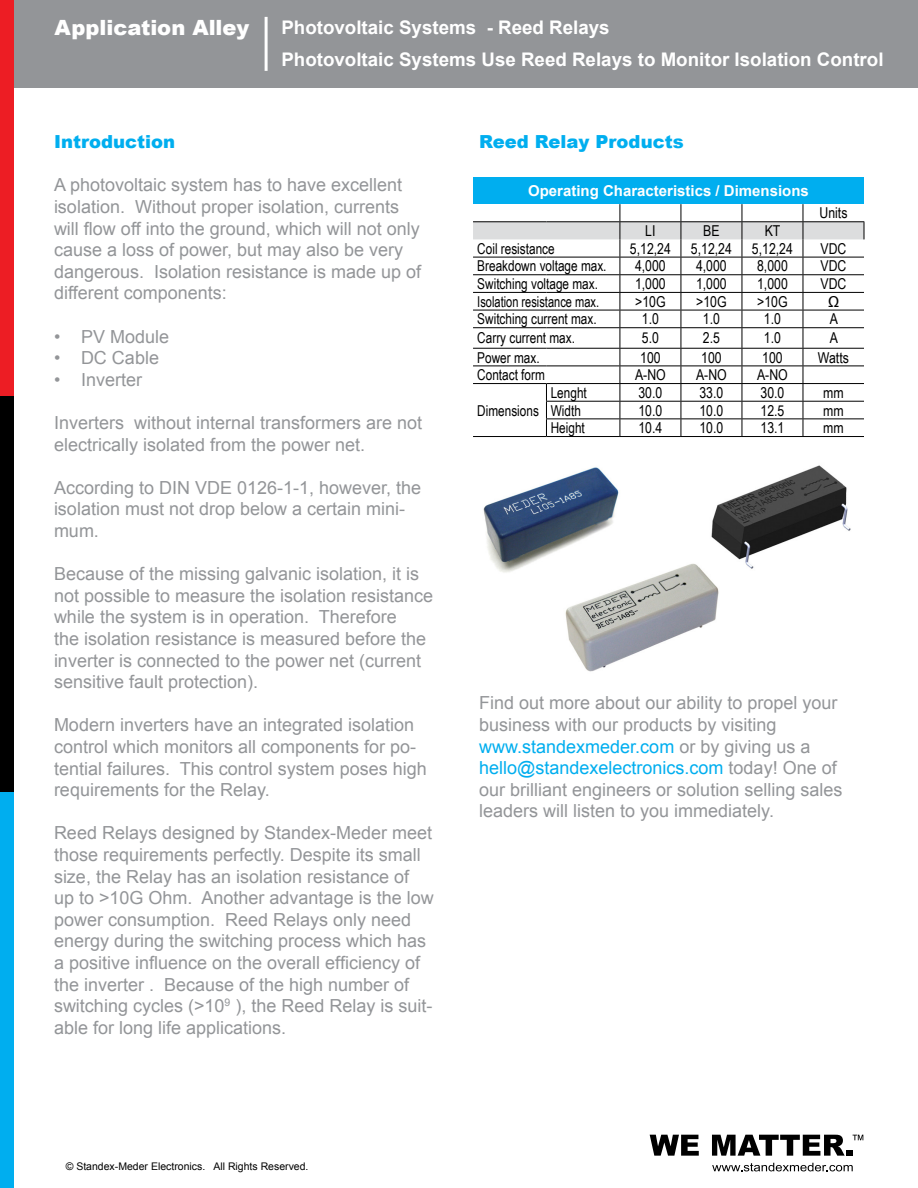
<style>
.page{position:relative;width:918px;height:1188px;background:#fff}
.page>*{position:absolute;margin:0;border:0;box-sizing:border-box;transform-origin:0 0}
.t1{font:900 21px "Arial";color:#fff}
.t2{font:700 18.75px/31.5px "Arial";color:#fff}
.t3{font:18px/21.6px "Arial";color:#939598}
.t4{font:900 18px "Arial";color:#00aeef}
.t5{font:15px "Arial Narrow";color:#000}
.t6{font:15px "Arial Narrow";color:#000;scale:.96 1}
.t7{font:700 15px "Arial";color:#fff}
.t8{font:15px "Arial Narrow";color:#000;scale:.9 1}
.t9{font:10.5px "Arial";color:#000}
.s1{color:#00aeef}
</style>
<div class="page">
<div style="left:0;top:0;width:918px;height:88px;background:#939598"></div>
<hr style="left:265px;top:17px;width:3px;height:54px;background:#fff">
<div style="left:0;top:0;width:14px;height:396px;background:#ed1d24"></div>
<div style="left:0;top:396px;width:14px;height:396px;background:#000"></div>
<div style="left:0;top:792px;width:14px;height:396px;background:#00aeef"></div>
<svg style="left:650px;top:1135px;width:49px;height:21px"></svg>
<svg style="left:712px;top:1135px;width:133px;height:21px"></svg>
<div style="left:846px;top:1150px;width:7px;height:6px;background:#000"></div>
<svg style="left:853px;top:1135px;width:10px;height:5px"></svg>
<svg style="left:712px;top:1163px;width:141px;height:8px"></svg>
<div style="left:473px;top:177px;width:391px;height:27px;background:#00aeef"></div>
<svg style="left:473px;top:204px;width:392px;height:232px"></svg>
<hr style="left:473px;top:436px;width:73px;height:1px;background:#000">
<hr style="left:546px;top:436px;width:74px;height:1px;background:#000">
<hr style="left:620px;top:436px;width:61px;height:1px;background:#000">
<hr style="left:681px;top:436px;width:61px;height:1px;background:#000">
<hr style="left:742px;top:436px;width:61px;height:1px;background:#000">
<hr style="left:803px;top:436px;width:61px;height:1px;background:#000">
<img style="left:565px;top:563px;width:154px;height:109px">
<img style="left:483px;top:467px;width:154px;height:116px">
<img style="left:708px;top:465px;width:143px;height:118px">
<p class="t1" style="left:55px;top:12px;width:196px">Application Alley</p>
<p class="t2" style="left:281px;top:13px;width:604px">Photovoltaic Systems - Reed Relays<br>Photovoltaic Systems Use Reed Relays to Monitor Isolation Control</p>
<p class="t4" style="left:54px;top:129px;width:123px">Introduction</p>
<p class="t3" style="left:54px;top:174px;width:369px">A photovoltaic system has to have excellent isolation. Without proper isolation, currents will flow off into the ground, which will not only cause a loss of power, but may also be very dangerous. Isolation resistance is made up of different components:</p>
<p class="t3" style="left:54px;top:326px;width:117px">• PV Module</p>
<p class="t3" style="left:54px;top:347px;width:107px">• DC Cable</p>
<p class="t3" style="left:54px;top:369px;width:90px">• Inverter</p>
<p class="t3" style="left:54px;top:412px;width:370px">Inverters without internal transformers are not electrically isolated from the power net.</p>
<p class="t3" style="left:54px;top:477px;width:369px">According to DIN VDE 0126-1-1, however, the isolation must not drop below a certain mini&shy;mum.</p>
<p class="t3" style="left:54px;top:563px;width:381px">Because of the missing galvanic isolation, it is not possible to measure the isolation resistance while the system is in operation. Therefore<br>the isolation resistance is measured before the inverter is connected to the power net (current sensitive fault protection).</p>
<p class="t3" style="left:54px;top:714px;width:374px">Modern inverters have an integrated isolation control which monitors all components for po&shy;tential failures. This control system poses high requirements for the Relay.</p>
<p class="t3" style="left:54px;top:822px;width:381px">Reed Relays designed by Standex-Meder meet those requirements perfectly. Despite its small size, the Relay has an isolation resistance of<br>up to &gt;10G Ohm. Another advantage is the low power consumption. Reed Relays only need energy during the switching process which has a positive influence on the overall efficiency of the inverter . Because of the high number of switching cycles (&gt;10<sup>9</sup> ), the Reed Relay is suit&shy;able for long life applications.</p>
<p class="t4" style="left:479px;top:128px;width:206px">Reed Relay Products</p>
<p class="t7" style="left:528px;top:181px;width:282px">Operating Characteristics / Dimensions</p>
<p class="t5" style="left:645px;top:220px;width:12px">LI</p>
<p class="t5" style="left:703px;top:220px;width:18px">BE</p>
<p class="t5" style="left:765px;top:220px;width:17px">KT</p>
<p class="t5" style="left:819px;top:202px;width:30px">Units</p>
<p class="t6" style="left:477px;top:237px;width:82px">Coil resistance</p>
<p class="t5" style="left:630px;top:237px;width:43px">5,12,24</p>
<p class="t5" style="left:691px;top:237px;width:43px">5,12,24</p>
<p class="t5" style="left:752px;top:237px;width:43px">5,12,24</p>
<p class="t5" style="left:821px;top:237px;width:27px">VDC</p>
<p class="t6" style="left:477px;top:255px;width:136px">Breakdown voltage max.</p>
<p class="t5" style="left:635px;top:255px;width:32px">4,000</p>
<p class="t5" style="left:696px;top:255px;width:32px">4,000</p>
<p class="t5" style="left:757px;top:255px;width:32px">8,000</p>
<p class="t5" style="left:821px;top:255px;width:27px">VDC</p>
<p class="t6" style="left:477px;top:273px;width:127px">Switching voltage max.</p>
<p class="t5" style="left:635px;top:273px;width:32px">1,000</p>
<p class="t5" style="left:696px;top:273px;width:32px">1,000</p>
<p class="t5" style="left:757px;top:273px;width:32px">1,000</p>
<p class="t5" style="left:821px;top:273px;width:27px">VDC</p>
<p class="t8" style="left:477px;top:290px;width:137px">Isolation resistance max.</p>
<p class="t5" style="left:635px;top:290px;width:32px">&gt;10G</p>
<p class="t5" style="left:696px;top:290px;width:32px">&gt;10G</p>
<p class="t5" style="left:757px;top:290px;width:32px">&gt;10G</p>
<p class="t5" style="left:828px;top:290px;width:13px">Ω</p>
<p class="t6" style="left:477px;top:308px;width:126px">Switching current max.</p>
<p class="t5" style="left:642px;top:308px;width:19px">1.0</p>
<p class="t5" style="left:703px;top:308px;width:19px">1.0</p>
<p class="t5" style="left:764px;top:308px;width:19px">1.0</p>
<p class="t5" style="left:830px;top:308px;width:10px">A</p>
<p class="t6" style="left:477px;top:327px;width:103px">Carry current max.</p>
<p class="t5" style="left:642px;top:327px;width:19px">5.0</p>
<p class="t5" style="left:703px;top:327px;width:19px">2.5</p>
<p class="t5" style="left:764px;top:327px;width:19px">1.0</p>
<p class="t5" style="left:830px;top:327px;width:10px">A</p>
<p class="t6" style="left:477px;top:346px;width:66px">Power max.</p>
<p class="t5" style="left:640px;top:346px;width:22px">100</p>
<p class="t5" style="left:701px;top:346px;width:22px">100</p>
<p class="t5" style="left:762px;top:346px;width:22px">100</p>
<p class="t5" style="left:818px;top:346px;width:32px">Watts</p>
<p class="t6" style="left:477px;top:364px;width:72px">Contact form</p>
<p class="t5" style="left:635px;top:364px;width:32px">A-NO</p>
<p class="t5" style="left:696px;top:364px;width:32px">A-NO</p>
<p class="t5" style="left:757px;top:364px;width:32px">A-NO</p>
<p class="t6" style="left:477px;top:399px;width:66px">Dimensions</p>
<p class="t6" style="left:551px;top:382px;width:39px">Lenght</p>
<p class="t5" style="left:638px;top:382px;width:25px">30.0</p>
<p class="t5" style="left:699px;top:382px;width:25px">33.0</p>
<p class="t5" style="left:760px;top:382px;width:25px">30.0</p>
<p class="t5" style="left:823px;top:382px;width:22px">mm</p>
<p class="t6" style="left:551px;top:399px;width:33px">Width</p>
<p class="t5" style="left:638px;top:399px;width:25px">10.0</p>
<p class="t5" style="left:699px;top:399px;width:25px">10.0</p>
<p class="t5" style="left:760px;top:399px;width:25px">12.5</p>
<p class="t5" style="left:823px;top:399px;width:22px">mm</p>
<p class="t6" style="left:551px;top:417px;width:37px">Height</p>
<p class="t5" style="left:638px;top:417px;width:25px">10.4</p>
<p class="t5" style="left:699px;top:417px;width:25px">10.0</p>
<p class="t5" style="left:760px;top:417px;width:25px">13.1</p>
<p class="t5" style="left:823px;top:417px;width:22px">mm</p>
<p class="t3" style="left:479px;top:693px;width:365px">Find out more about our ability to propel your business with our products by visiting <span class="s1">www.standexmeder.com</span> or by giving us a <span class="s1">hello@standexelectronics.com</span> today! One of our brilliant engineers or solution selling sales leaders will listen to you immediately.</p>
<p class="t9" style="left:66px;top:1159px;width:244px">© Standex-Meder Electronics. All Rights Reserved.</p>
</div>
